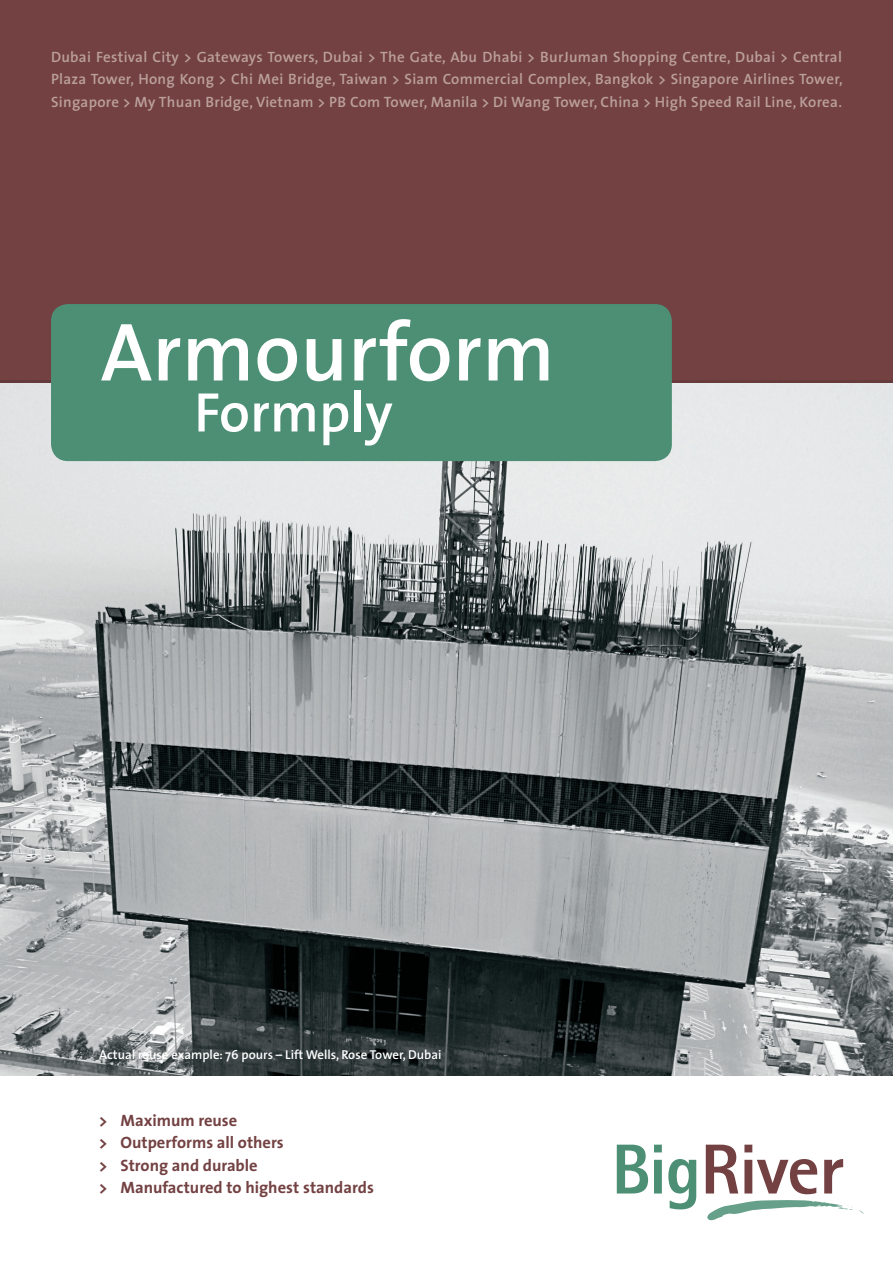
<style>
.page{position:relative;width:893px;height:1263px;background:#fff}
.page>*{position:absolute;margin:0;border:0;box-sizing:border-box;transform-origin:0 0}
.t1{font:600 83.25px "The Sans";color:#fff}
.t2{font:600 56.25px "The Sans";color:#fff}
.t3{font:700 16.5px/22.5px "The Sans";color:#734142}
.t4{font:600 15px/22.5px "The Sans";letter-spacing:.02em;color:#bba09a;text-align:justify}
.t5{font:600 12.9px "The Sans";color:#fff}
</style>
<div class="page">
<img style="left:0;top:383px;width:893px;height:693px">
<svg style="left:617px;top:1145px;width:31px;height:48px"></svg>
<svg style="left:654px;top:1145px;width:8px;height:48px"></svg>
<svg style="left:668px;top:1159px;width:28px;height:50px"></svg>
<svg style="left:706px;top:1145px;width:32px;height:48px"></svg>
<svg style="left:744px;top:1145px;width:73px;height:49px"></svg>
<svg style="left:824px;top:1159px;width:19px;height:34px"></svg>
<svg style="left:707px;top:1200px;width:157px;height:20px"></svg>
<div style="left:0;top:0;width:893px;height:383px;background:#734142"></div>
<div style="left:51px;top:304px;width:621px;height:157px;background:#4c8f75;border-radius:17px"></div>
<p class="t4" style="left:51px;top:45px;width:793px">Dubai Festival City &gt; Gateways Towers, Dubai &gt; The Gate, Abu Dhabi &gt; BurJuman Shopping Centre, Dubai &gt; Central Plaza Tower, Hong Kong &gt; Chi Mei Bridge, Taiwan &gt; Siam Commercial Complex, Bangkok &gt; Singapore Airlines Tower, Singapore &gt; My Thuan Bridge, Vietnam &gt; PB Com Tower, Manila &gt; Di Wang Tower, China &gt; High Speed Rail Line, Korea.</p>
<h1 class="t1" style="left:101px;top:283px;width:456px">Armourform</h1>
<h2 class="t2" style="left:194px;top:366px;width:200px">Formply</h2>
<p class="t5" style="left:99px;top:1044px;width:344px">Actual reuse example: 76 pours – Lift Wells, Rose Tower, Dubai</p>
<p class="t3" style="left:99px;top:1109px;width:276px">&gt; Maximum reuse<br>&gt; Outperforms all others<br>&gt; Strong and durable<br>&gt; Manufactured to highest standards</p>
</div>
